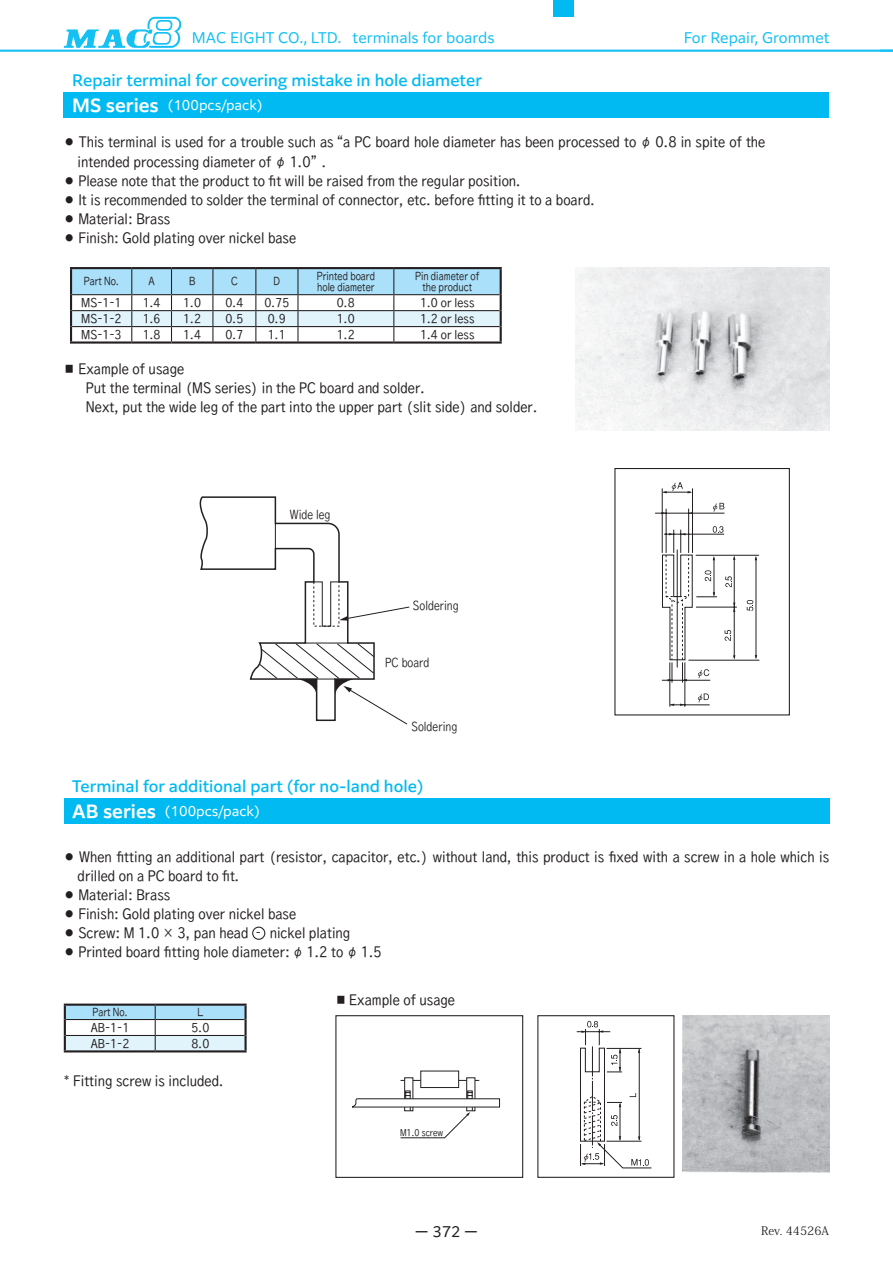
<style>
.page{position:relative;width:893px;height:1263px;background:#fff}
.page>*{position:absolute;margin:0;border:0;box-sizing:border-box;transform-origin:0 0}
.t1{font:500 14.85px "PUD Shin Go Pr 6 N";color:#00baf1}
.t2{font:13.8px/19.2px "TB Go Std R C8";color:#231f20;scale:.8 1}
.t3{font:13.8px "PUD Shin Go Pr 6 N";color:#15c0f2}
.t4{font:13.8px "PUD Shin Go Pr 6 N";color:#231f20}
.t5{font:12.75px "PUD Shin Go Pr 6 N";color:#fff}
.t6{font:12px "TB Go Std L C8 90 msp RKSJ H";color:#231f20;scale:.75 1}
.t7{font:11.7px "TB Go Std R C8";color:#231f20;scale:.8 1}
.t8{font:11.7px "Koz Min Pr 6 N";color:#231f20}
.t9{font:10.65px/11.7px "TB Go Std R";color:#231f20;scale:.8 1}
.t10{font:9px "TB Go Std R C8 90 msp RKSJ H";color:#231f20;scale:.75 1}
.s1{font-family:"PUD Shin Go Pr 6 N De";font-weight:700;font-size:16.95px}
</style>
<div class="page">
<hr style="left:0;top:50px;width:893px;height:2px;background:#15c0f2">
<svg style="left:880px;top:51px;width:13px;height:1px"></svg>
<svg style="left:64px;top:17px;width:117px;height:31px"></svg>
<div style="left:554px;top:0;width:20px;height:17px;background:#00baf1"></div>
<img style="left:575px;top:268px;width:254px;height:162px">
<img style="left:682px;top:1016px;width:147px;height:157px">
<div style="left:64px;top:93px;width:765px;height:25px;background:#00baf1"></div>
<hr style="left:400px;top:1080px;width:79px;height:1px;background:#231f20">
<div style="left:404px;top:1077px;width:9px;height:34px;background:#fff;border:1px solid #231f20"></div>
<div style="left:420px;top:1070px;width:39px;height:18px;background:#fff;border:1px solid #231f20"></div>
<div style="left:466px;top:1077px;width:9px;height:34px;background:#fff;border:1px solid #231f20"></div>
<svg style="left:352px;top:1090px;width:148px;height:48px"></svg>
<div style="left:335px;top:1015px;width:188px;height:163px;border:1px solid #231f20"></div>
<hr style="left:696px;top:607px;width:41px;height:1px;background:#231f20">
<hr style="left:696px;top:555px;width:63px;height:1px;background:#231f20">
<hr style="left:688px;top:660px;width:71px;height:1px;background:#231f20">
<hr style="left:756px;top:557px;width:1px;height:100px;background:#231f20">
<hr style="left:670px;top:662px;width:1px;height:45px;background:#231f20">
<hr style="left:685px;top:662px;width:1px;height:45px;background:#231f20">
<hr style="left:670px;top:704px;width:40px;height:1px;background:#231f20">
<hr style="left:662px;top:488px;width:1px;height:65px;background:#231f20">
<hr style="left:666px;top:509px;width:1px;height:44px;background:#231f20">
<hr style="left:692px;top:488px;width:1px;height:65px;background:#231f20">
<hr style="left:688px;top:509px;width:1px;height:44px;background:#231f20">
<hr style="left:655px;top:513px;width:69px;height:1px;background:#231f20">
<svg style="left:662px;top:482px;width:30px;height:11px"></svg>
<svg style="left:713px;top:503px;width:11px;height:9px"></svg>
<svg style="left:698px;top:693px;width:11px;height:9px"></svg>
<svg style="left:662px;top:526px;width:73px;height:157px"></svg>
<svg style="left:747px;top:600px;width:6px;height:11px"></svg>
<div style="left:614px;top:468px;width:176px;height:247px;border:1px solid #231f20"></div>
<svg style="left:199px;top:496px;width:211px;height:229px"></svg>
<svg style="left:576px;top:1021px;width:76px;height:147px"></svg>
<div style="left:537px;top:1015px;width:137px;height:163px;border:1px solid #231f20"></div>
<div style="left:64px;top:799px;width:766px;height:25px;background:#00baf1"></div>
<hr style="left:70px;top:267px;width:62px;height:2px;background:#231f20">
<hr style="left:132px;top:267px;width:39px;height:2px;background:#231f20">
<hr style="left:171px;top:267px;width:42px;height:2px;background:#231f20">
<hr style="left:213px;top:267px;width:43px;height:2px;background:#231f20">
<hr style="left:256px;top:267px;width:42px;height:2px;background:#231f20">
<hr style="left:298px;top:267px;width:96px;height:2px;background:#231f20">
<hr style="left:394px;top:267px;width:108px;height:2px;background:#231f20">
<hr style="left:70px;top:341px;width:62px;height:3px;background:#231f20">
<hr style="left:132px;top:341px;width:39px;height:3px;background:#231f20">
<hr style="left:171px;top:341px;width:42px;height:3px;background:#231f20">
<hr style="left:213px;top:341px;width:43px;height:3px;background:#231f20">
<hr style="left:256px;top:341px;width:42px;height:3px;background:#231f20">
<hr style="left:298px;top:341px;width:96px;height:3px;background:#231f20">
<hr style="left:394px;top:341px;width:108px;height:3px;background:#231f20">
<svg style="left:70px;top:268px;width:432px;height:73px"></svg>
<hr style="left:64px;top:1003px;width:91px;height:3px;background:#231f20">
<hr style="left:155px;top:1003px;width:92px;height:3px;background:#231f20">
<hr style="left:64px;top:1050px;width:91px;height:2px;background:#231f20">
<hr style="left:155px;top:1050px;width:92px;height:2px;background:#231f20">
<svg style="left:64px;top:1005px;width:183px;height:46px"></svg>
<div style="left:252px;top:927px;width:13px;height:13px;border:1px solid #231f20;border-radius:50%"></div>
<p class="t3" style="left:192px;top:31px;width:304px">MAC EIGHT CO., LTD. terminals for boards</p>
<p class="t3" style="left:684px;top:31px;width:147px">For Repair, Grommet</p>
<p class="t1" style="left:72px;top:72px;width:411px">Repair terminal for covering mistake in hole diameter</p>
<p class="t5" style="left:72px;top:98px;width:192px"><span class="s1">MS series</span> (100pcs/pack)</p>
<p class="t2" style="left:78px;top:132px;width:861px;text-indent:-14px">● This terminal is used for a trouble such as “a PC board hole diameter has been processed to φ 0.8 in spite of the intended processing diameter of φ 1.0”.</p>
<p class="t2" style="left:64px;top:171px;width:573px">● Please note that the product to fit will be raised from the regular position.</p>
<p class="t2" style="left:64px;top:190px;width:666px">● It is recommended to solder the terminal of connector, etc. before fitting it to a board.</p>
<p class="t2" style="left:64px;top:209px;width:135px">● Material: Brass</p>
<p class="t2" style="left:64px;top:228px;width:292px">● Finish: Gold plating over nickel base</p>
<p class="t9" style="left:84px;top:275px;width:46px">Part No.</p>
<p class="t9" style="left:148px;top:275px;width:9px">A</p>
<p class="t9" style="left:189px;top:275px;width:9px">B</p>
<p class="t9" style="left:231px;top:275px;width:10px">C</p>
<p class="t9" style="left:274px;top:275px;width:10px">D</p>
<p class="t9" style="left:317px;top:269px;width:74px">Printed board hole diameter</p>
<p class="t9" style="left:415px;top:269px;width:82px;text-align:center">Pin diameter of the product</p>
<p class="t7" style="left:81px;top:293px;width:52px">MS-1-1</p>
<p class="t7" style="left:143px;top:293px;width:24px">1.4</p>
<p class="t7" style="left:183px;top:293px;width:24px">1.0</p>
<p class="t7" style="left:225px;top:293px;width:24px">0.4</p>
<p class="t7" style="left:264px;top:293px;width:33px">0.75</p>
<p class="t7" style="left:337px;top:293px;width:24px">0.8</p>
<p class="t7" style="left:420px;top:293px;width:70px">1.0 or less</p>
<p class="t7" style="left:81px;top:309px;width:52px">MS-1-2</p>
<p class="t7" style="left:143px;top:309px;width:24px">1.6</p>
<p class="t7" style="left:183px;top:309px;width:24px">1.2</p>
<p class="t7" style="left:225px;top:309px;width:24px">0.5</p>
<p class="t7" style="left:268px;top:309px;width:24px">0.9</p>
<p class="t7" style="left:337px;top:309px;width:24px">1.0</p>
<p class="t7" style="left:420px;top:309px;width:70px">1.2 or less</p>
<p class="t7" style="left:81px;top:325px;width:52px">MS-1-3</p>
<p class="t7" style="left:143px;top:325px;width:24px">1.8</p>
<p class="t7" style="left:183px;top:325px;width:24px">1.4</p>
<p class="t7" style="left:225px;top:325px;width:24px">0.7</p>
<p class="t7" style="left:268px;top:325px;width:24px">1.1</p>
<p class="t7" style="left:337px;top:325px;width:24px">1.2</p>
<p class="t7" style="left:420px;top:325px;width:70px">1.4 or less</p>
<p class="t2" style="left:64px;top:359px;width:594px">■ Example of usage<br>　　Put the terminal (MS series) in the PC board and solder.<br>　　Next, put the wide leg of the part into the upper part (slit side) and solder.</p>
<p class="t6" style="left:290px;top:504px;width:56px">Wide leg</p>
<p class="t6" style="left:413px;top:596px;width:63px">Soldering</p>
<p class="t6" style="left:385px;top:652px;width:60px">PC board</p>
<p class="t6" style="left:411px;top:717px;width:63px">Soldering</p>
<p class="t1" style="left:72px;top:778px;width:353px">Terminal for additional part (for no-land hole)</p>
<p class="t5" style="left:72px;top:804px;width:189px"><span class="s1">AB series</span> (100pcs/pack)</p>
<p class="t2" style="left:78px;top:847px;width:941px;text-indent:-14px">● When fitting an additional part (resistor, capacitor, etc.) without land, this product is fixed with a screw in a hole which is drilled on a PC board to fit.</p>
<p class="t2" style="left:64px;top:885px;width:135px">● Material: Brass</p>
<p class="t2" style="left:64px;top:904px;width:292px">● Finish: Gold plating over nickel base</p>
<p class="t2" style="left:64px;top:923px;width:232px">● Screw: M 1.0 × 3, pan head</p>
<p class="t2" style="left:270px;top:923px;width:102px">nickel plating</p>
<p class="t2" style="left:64px;top:942px;width:399px">● Printed board fitting hole diameter: φ 1.2 to φ 1.5</p>
<p class="t7" style="left:256px;top:923px;width:8px">-</p>
<p class="t9" style="left:92px;top:1006px;width:46px">Part No.</p>
<p class="t9" style="left:197px;top:1006px;width:9px">L</p>
<p class="t7" style="left:91px;top:1018px;width:50px">AB-1-1</p>
<p class="t7" style="left:191px;top:1018px;width:24px">5.0</p>
<p class="t7" style="left:91px;top:1033px;width:50px">AB-1-2</p>
<p class="t7" style="left:191px;top:1033px;width:24px">8.0</p>
<p class="t2" style="left:64px;top:1071px;width:202px">* Fitting screw is included.</p>
<p class="t2" style="left:335px;top:990px;width:151px">■ Example of usage</p>
<p class="t10" style="left:400px;top:1125px;width:59px">M1.0 screw</p>
<p class="t4" style="left:415px;top:1224px;width:65px">ー 372 ー</p>
<p class="t8" style="left:761px;top:1224px;width:70px">Rev. 44526A</p>
</div>
